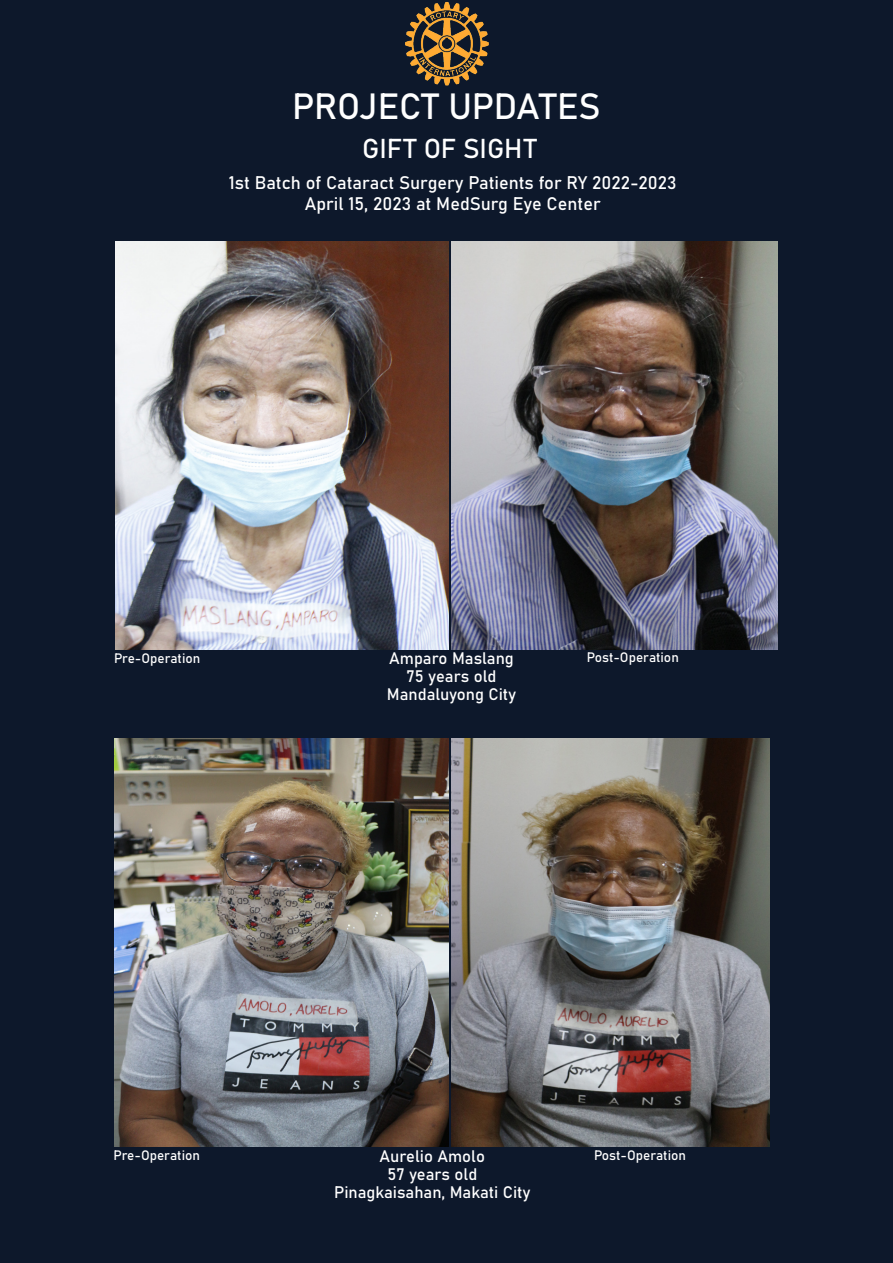
<style>
.page{position:relative;width:893px;height:1263px;background:#0d182b}
.page>*{position:absolute;margin:0;border:0;box-sizing:border-box;transform-origin:0 0}
.t1{font:36px "Bahnschrift";letter-spacing:-.01em;color:#fff}
.t2{font:27px "Bahnschrift";letter-spacing:-.005em;color:#fff}
.t3{font:18px "Bahnschrift";color:#fff}
.t4{font:16.5px "Bahnschrift";color:#fff}
.t5{font:13.5px "Bahnschrift";color:#fff}
</style>
<div class="page">
<img style="left:115px;top:242px;width:333px;height:408px">
<img style="left:405px;top:2px;width:84px;height:84px">
<img style="left:451px;top:242px;width:326px;height:407px">
<img style="left:115px;top:739px;width:334px;height:408px">
<img style="left:451px;top:739px;width:318px;height:408px">
<p class="t1" style="left:292px;top:79px;width:310px">PROJECT UPDATES</p>
<p class="t2" style="left:362px;top:128px;width:176px">GIFT OF SIGHT</p>
<p class="t3" style="left:229px;top:168px;width:449px">1st Batch of Cataract Surgery Patients for RY 2022-2023</p>
<p class="t3" style="left:305px;top:190px;width:297px">April 15, 2023 at MedSurg Eye Center</p>
<p class="t4" style="left:389px;top:646px;width:126px">Amparo Maslang</p>
<p class="t4" style="left:407px;top:664px;width:91px">75 years old</p>
<p class="t4" style="left:387px;top:682px;width:131px">Mandaluyong City</p>
<p class="t5" style="left:114px;top:647px;width:88px">Pre-Operation</p>
<p class="t5" style="left:587px;top:647px;width:93px">Post-Operation</p>
<p class="t4" style="left:380px;top:1144px;width:107px">Aurelio Amolo</p>
<p class="t4" style="left:387px;top:1162px;width:91px">57 years old</p>
<p class="t4" style="left:334px;top:1180px;width:198px">Pinagkaisahan, Makati City</p>
<p class="t5" style="left:114px;top:1145px;width:88px">Pre-Operation</p>
<p class="t5" style="left:594px;top:1145px;width:93px">Post-Operation</p>
</div>
